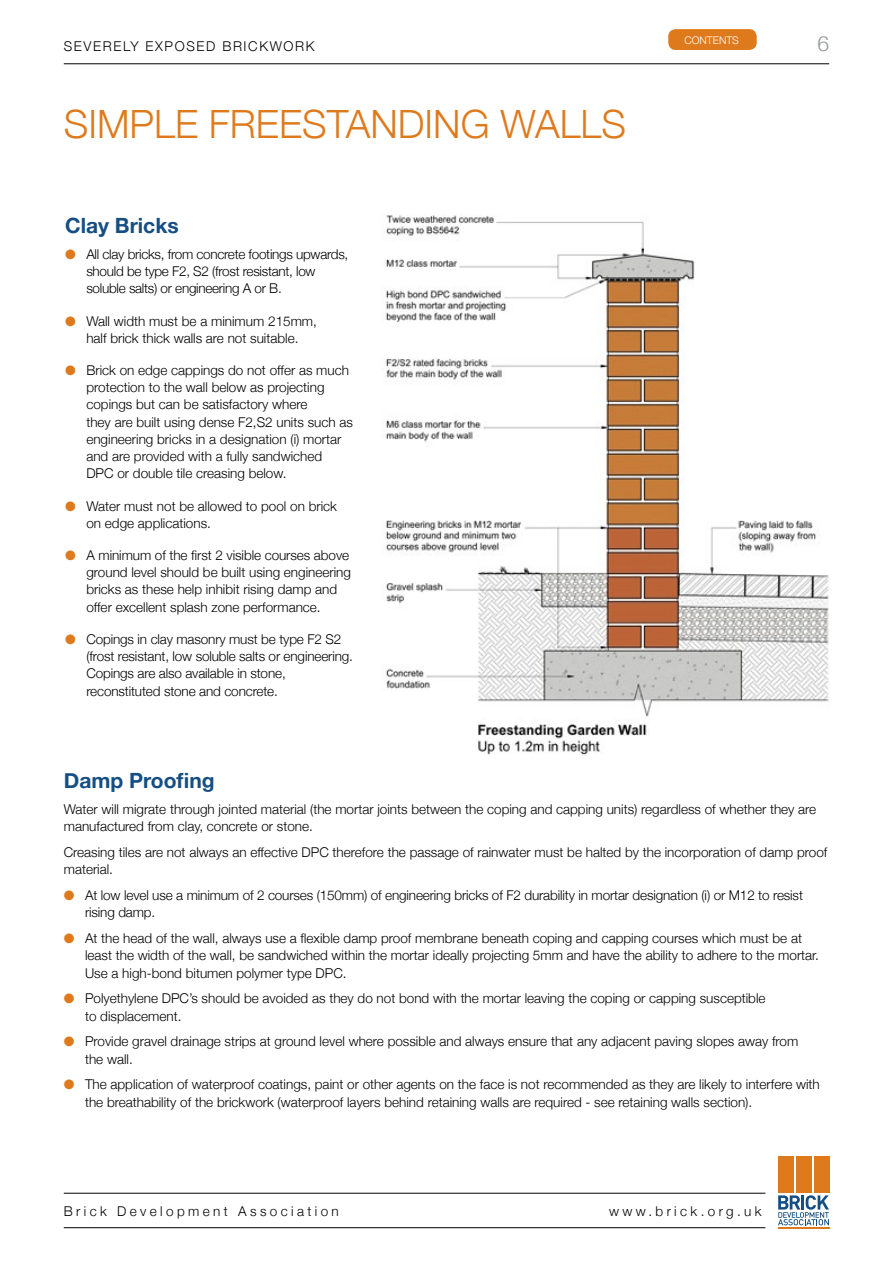
<style>
.page{position:relative;width:893px;height:1263px;background:#fff}
.page>*{position:absolute;margin:0;border:0;box-sizing:border-box;transform-origin:0 0}
.t1{font:300 39px "Helvetica Neue";color:#df7a1c}
.t2{font:700 21px "Helvetica Neue";color:#154e82}
.t3{font:300 21px "Helvetica Neue";color:#939598}
.t4{font:300 13.5px/17.2px "Helvetica Neue";color:#000}
.t5{font:300 13.5px/17.2px "Helvetica Neue";letter-spacing:-.02em;color:#000}
.t6{font:300 13.5px "Helvetica Neue";letter-spacing:.25em;color:#000}
.t7{font:300 13.5px "Helvetica Neue";letter-spacing:.12em;color:#000}
.t8{font:300 10.5px "Helvetica Neue";color:#fff}
.s1{color:#df7a1c}
</style>
<div class="page">
<hr style="left:64px;top:63px;width:765px;height:1px;background:#000">
<hr style="left:64px;top:1227px;width:701px;height:1px;background:#000">
<div style="left:814px;top:1156px;width:15px;height:37px;background:#df7a1c"></div>
<div style="left:796px;top:1156px;width:15px;height:37px;background:#df7a1c"></div>
<div style="left:778px;top:1156px;width:15px;height:37px;background:#df7a1c"></div>
<svg style="left:778px;top:1195px;width:51px;height:30px"></svg>
<hr style="left:778px;top:1227px;width:51px;height:2px;background:#df7a1c">
<hr style="left:64px;top:1193px;width:701px;height:1px;background:#000">
<div style="left:668px;top:29px;width:89px;height:21px;background:#df7a1c;border-radius:8px"></div>
<img style="left:385px;top:215px;width:444px;height:540px">
<p class="t7" style="left:64px;top:38px;width:252px">severely exposed brickwork</p>
<h1 class="t1" style="left:64px;top:100px;width:190px">SIMPLE FREE</h1>
<h1 class="t1" style="left:302px;top:100px;width:325px">STANDING WALLS</h1>
<h2 class="t2" style="left:65px;top:213px;width:115px">Clay Bricks</h2>
<p class="t5" style="left:86px;top:245px;width:263px;text-indent:-21px"><span class="s1">●</span> All clay bricks, from concrete footings upwards, should be type F2, S2 (frost resistant, low soluble salts) or engineering A or B.</p>
<p class="t4" style="left:65px;top:312px;width:253px;text-align:center"><span class="s1">●</span> Wall width must be a minimum 215mm, half brick thick walls are not suitable.</p>
<p class="t4" style="left:86px;top:361px;width:268px;text-indent:-21px"><span class="s1">●</span> Brick on edge cappings do not offer as much protection to the wall below as projecting copings but can be satisfactory where<br>they are built using dense F2,S2 units such as engineering bricks in a designation (i) mortar and are provided with a fully sandwiched<br>DPC or double tile creasing below.</p>
<p class="t4" style="left:86px;top:497px;width:252px;text-indent:-21px"><span class="s1">●</span> Water must not be allowed to pool on brick on edge applications.</p>
<p class="t4" style="left:86px;top:546px;width:266px;text-indent:-21px"><span class="s1">●</span> A minimum of the first 2 visible courses above ground level should be built using engineering bricks as these help inhibit rising damp and offer excellent splash zone performance.</p>
<p class="t4" style="left:86px;top:630px;width:268px;text-indent:-21px"><span class="s1">●</span> Copings in clay masonry must be type F2 S2 (frost resistant, low soluble salts or engineering.<br>Copings are also available in stone, reconstituted stone and concrete.</p>
<p class="t8" style="left:684px;top:34px;width:56px">CONTENTS</p>
<h2 class="t3" style="left:817px;top:31px;width:13px">6</h2>
<h2 class="t2" style="left:64px;top:768px;width:152px">Damp Proofing</h2>
<p class="t4" style="left:64px;top:800px;width:754px">Water will migrate through jointed material (the mortar joints between the coping and capping units) regardless of whether they are manufactured from clay, concrete or stone.</p>
<p class="t4" style="left:64px;top:843px;width:765px">Creasing tiles are not always an effective DPC therefore the passage of rainwater must be halted by the incorporation of damp proof material.</p>
<p class="t4" style="left:85px;top:886px;width:719px;text-indent:-21px"><span class="s1">●</span> At low level use a minimum of 2 courses (150mm) of engineering bricks of F2 durability in mortar designation (i) or M12 to resist rising damp.</p>
<p class="t4" style="left:64px;top:929px;width:740px"><span class="s1">●</span> At the head of the wall, always use a flexible damp proof membrane beneath coping and capping courses which must be at</p>
<p class="t4" style="left:85px;top:946px;width:735px">least the width of the wall, be sandwiched within the mortar ideally projecting 5mm and have the ability to adhere to the mortar.</p>
<p class="t4" style="left:64px;top:964px;width:284px">Use a high-bond bitumen polymer type DPC.</p>
<p class="t4" style="left:85px;top:989px;width:682px;text-indent:-21px"><span class="s1">●</span> Polyethylene DPC’s should be avoided as they do not bond with the mortar leaving the coping or capping susceptible to displacement.</p>
<p class="t4" style="left:85px;top:1032px;width:715px;text-indent:-21px"><span class="s1">●</span> Provide gravel drainage strips at ground level where possible and always ensure that any adjacent paving slopes away from the wall.</p>
<p class="t4" style="left:85px;top:1075px;width:736px;text-indent:-21px"><span class="s1">●</span> The application of waterproof coatings, paint or other agents on the face is not recommended as they are likely to interfere with the breathability of the brickwork (waterproof layers behind retaining walls are required - see retaining walls section).</p>
<p class="t6" style="left:64px;top:1203px;width:277px">Brick Development Association</p>
<p class="t6" style="left:609px;top:1203px;width:154px">www.brick.org.uk</p>
</div>
